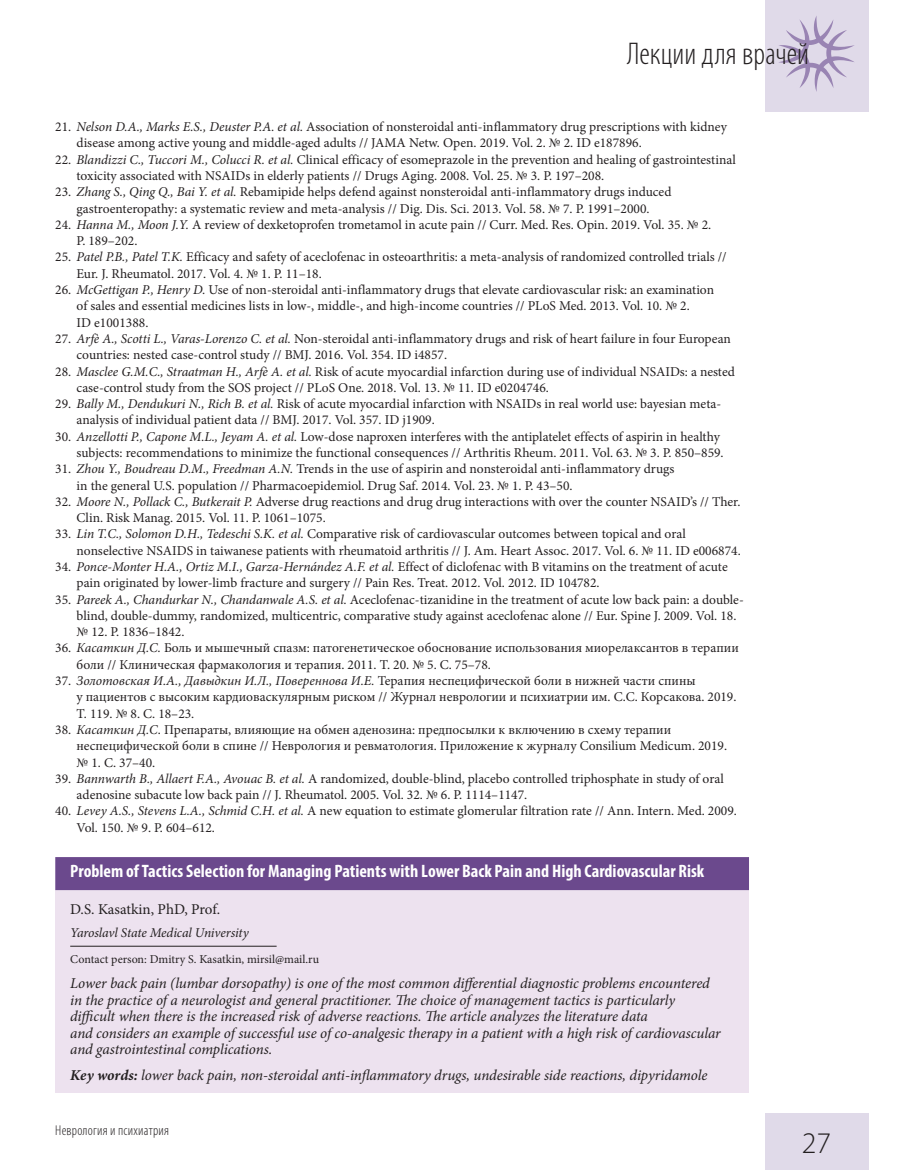
<style>
.page{position:relative;width:915px;height:1170px;background:#fff}
.page>*{position:absolute;margin:0;border:0;box-sizing:border-box;transform-origin:0 0}
.t1{font:300 condensed 31.5px "Myriad Pro";color:#231f20}
.t2{font:300 30px "Myriad Pro";color:#231f20}
.t3{font:700 condensed 18px "Myriad Pro";color:#fff}
.t4{font:italic 15px/16.5px "Minion Pro";letter-spacing:-.01em;color:#231f20}
.t5{font:15px "Minion Pro";letter-spacing:-.005em;color:#231f20}
.t6{font:300 condensed 14.25px "Myriad Pro";letter-spacing:.015em;color:#231f20}
.t7{font:13.5px/16.4px "Minion Pro";color:#231f20}
.t8{font:italic 13.5px "Minion Pro";letter-spacing:-.01em;color:#231f20}
.t9{font:12px "Minion Pro";color:#231f20}
.s1{font-style:italic}
.s2{font-weight:700}
</style>
<div class="page">
<div style="left:764px;top:1113px;width:103px;height:56px;background:#e0dae9"></div>
<div style="left:764px;top:0;width:103px;height:111px;background:#e0dae9"></div>
<svg style="left:779px;top:16px;width:75px;height:76px"></svg>
<div style="left:55px;top:857px;width:693px;height:234px;background:#ede2ef"></div>
<div style="left:55px;top:857px;width:693px;height:33px;background:#6b498d"></div>
<hr style="left:70px;top:945px;width:206px;height:1px;background:#231f20">
<h1 class="t1" style="left:627px;top:35px;width:183px">Лекции для врачей</h1>
<p class="t7" style="left:77px;top:119px;width:651px;text-indent:-21px">21. <span class="s1">Nelson D.A., Marks E.S., Deuster P.A. et al.</span> Association of nonsteroidal anti-inflammatory drug prescriptions with kidney disease among active young and middle-aged adults // JAMA Netw. Open. 2019. Vol. 2. № 2. ID e187896.</p>
<p class="t7" style="left:77px;top:151px;width:660px;text-indent:-21px">22. <span class="s1">Blandizzi C., Tuccori M., Colucci R. et al.</span> Clinical efficacy of esomeprazole in the prevention and healing of gastrointestinal toxicity associated with NSAIDs in elderly patients // Drugs Aging. 2008. Vol. 25. № 3. P. 197–208.</p>
<p class="t7" style="left:55px;top:184px;width:617px;text-align:center">23. <span class="s1">Zhang S., Qing Q., Bai Y. et al.</span> Rebamipide helps defend against nonsteroidal anti-inflammatory drugs induced gastroenteropathy: a systematic review and meta-analysis // Dig. Dis. Sci. 2013. Vol. 58. № 7. P. 1991–2000.</p>
<p class="t7" style="left:77px;top:216px;width:636px;text-indent:-21px">24. <span class="s1">Hanna M., Moon J.Y.</span> A review of dexketoprofen trometamol in acute pain // Curr. Med. Res. Opin. 2019. Vol. 35. № 2.<br>P. 189–202.</p>
<p class="t7" style="left:77px;top:249px;width:651px;text-indent:-21px">25. <span class="s1">Patel P.B., Patel T.K.</span> Efficacy and safety of aceclofenac in osteoarthritis: a meta-analysis of randomized controlled trials //<br>Eur. J. Rheumatol. 2017. Vol. 4. № 1. P. 11–18.</p>
<p class="t7" style="left:77px;top:281px;width:638px;text-indent:-21px">26. <span class="s1">McGettigan P., Henry D.</span> Use of non-steroidal anti-inflammatory drugs that elevate cardiovascular risk: an examination of sales and essential medicines lists in low-, middle-, and high-income countries // PLoS Med. 2013. Vol. 10. № 2.<br>ID e1001388.</p>
<p class="t7" style="left:77px;top:330px;width:655px;text-indent:-21px">27. <span class="s1">Arfè A., Scotti L., Varas-Lorenzo C. et al.</span> Non-steroidal anti-inflammatory drugs and risk of heart failure in four European countries: nested case-control study // BMJ. 2016. Vol. 354. ID i4857.</p>
<p class="t7" style="left:77px;top:363px;width:659px;text-indent:-21px">28. <span class="s1">Masclee G.M.C., Straatman H., Arfè A. et al.</span> Risk of acute myocardial infarction during use of individual NSAIDs: a nested case-control study from the SOS project // PLoS One. 2018. Vol. 13. № 11. ID e0204746.</p>
<p class="t7" style="left:77px;top:395px;width:646px;text-indent:-21px">29. <span class="s1">Bally M., Dendukuri N., Rich B. et al.</span> Risk of acute myocardial infarction with NSAIDs in real world use: bayesian meta&shy;analysis of individual patient data // BMJ. 2017. Vol. 357. ID j1909.</p>
<p class="t7" style="left:55px;top:428px;width:669px;text-align:right">30. <span class="s1">Anzellotti P., Capone M.L., Jeyam A. et al.</span> Low-dose naproxen interferes with the antiplatelet effects of aspirin in healthy subjects: recommendations to minimize the functional consequences // Arthritis Rheum. 2011. Vol. 63. № 3. P. 850–859.</p>
<p class="t7" style="left:77px;top:461px;width:599px;text-indent:-21px">31. <span class="s1">Zhou Y., Boudreau D.M., Freedman A.N.</span> Trends in the use of aspirin and nonsteroidal anti-inflammatory drugs in the general U.S. population // Pharmacoepidemiol. Drug Saf. 2014. Vol. 23. № 1. P. 43–50.</p>
<p class="t7" style="left:77px;top:493px;width:665px;text-indent:-21px">32. <span class="s1">Moore N., Pollack C., Butkerait P.</span> Adverse drug reactions and drug drug interactions with over the counter NSAID’s // Ther.<br>Clin. Risk Manag. 2015. Vol. 11. P. 1061–1075.</p>
<p class="t7" style="left:77px;top:526px;width:665px;text-indent:-21px">33. <span class="s1">Lin T.C., Solomon D.H., Tedeschi S.K. et al.</span> Comparative risk of cardiovascular outcomes between topical and oral nonselective NSAIDS in taiwanese patients with rheumatoid arthritis // J. Am. Heart Assoc. 2017. Vol. 6. № 11. ID e006874.</p>
<p class="t7" style="left:77px;top:558px;width:652px;text-indent:-21px">34. <span class="s1">Ponce-Monter H.A., Ortiz M.I., Garza-Hernández A.F. et al.</span> Effect of diclofenac with B vitamins on the treatment of acute pain originated by lower-limb fracture and surgery // Pain Res. Treat. 2012. Vol. 2012. ID 104782.</p>
<p class="t7" style="left:77px;top:591px;width:668px;text-indent:-21px">35. <span class="s1">Pareek A., Chandurkar N., Chandanwale A.S. et al.</span> Aceclofenac-tizanidine in the treatment of acute low back pain: a double&shy;blind, double-dummy, randomized, multicentric, comparative study against aceclofenac alone // Eur. Spine J. 2009. Vol. 18. № 12. P. 1836–1842.</p>
<p class="t7" style="left:77px;top:640px;width:663px;text-indent:-21px">36. <span class="s1">Касаткин Д.С.</span> Боль и мышечный спазм: патогенетическое обоснование использования миорелаксантов в терапии боли // Клиническая фармакология и терапия. 2011. Т. 20. № 5. С. 75–78.</p>
<p class="t7" style="left:77px;top:672px;width:661px;text-indent:-21px">37. <span class="s1">Золотовская И.А., Давыдкин И.Л., Повереннова И.Е.</span> Терапия неспецифической боли в нижней части спины<br>у пациентов с высоким кардиоваскулярным риском // Журнал неврологии и психиатрии им. С.С. Корсакова. 2019.<br>Т. 119. № 8. С. 18–23.</p>
<p class="t7" style="left:77px;top:721px;width:651px;text-indent:-21px">38. <span class="s1">Касаткин Д.С</span>. Препараты, влияющие на обмен аденозина: предпосылки к включению в схему терапии неспецифической боли в спине // Неврология и ревматология. Приложение к журналу Consilium Medicum. 2019. № 1. С. 37–40.</p>
<p class="t7" style="left:77px;top:770px;width:648px;text-indent:-21px">39. <span class="s1">Bannwarth B., Allaert F.A., Avouac B. et al.</span> A randomized, double-blind, placebo controlled triphosphate in study of oral adenosine subacute low back pain // J. Rheumatol. 2005. Vol. 32. № 6. P. 1114–1147.</p>
<p class="t7" style="left:77px;top:802px;width:661px;text-indent:-21px">40. <span class="s1">Levey A.S., Stevens L.A., Schmid C.H. et al.</span> A new equation to estimate glomerular filtration rate // Ann. Intern. Med. 2009.<br>Vol. 150. № 9. P. 604–612.</p>
<h3 class="t3" style="left:70px;top:860px;width:635px">Problem of Tactics Selection for Managing Patients with Lower Back Pain and High Cardiovascular Risk</h3>
<p class="t5" style="left:70px;top:898px;width:151px">D.S. Kasatkin, PhD, Prof.</p>
<p class="t8" style="left:70px;top:923px;width:180px">Yaroslavl State Medical University</p>
<p class="t9" style="left:70px;top:951px;width:250px">Contact person: Dmitry S. Kasatkin, mirsil@mail.ru</p>
<p class="t4" style="left:70px;top:975px;width:651px">Lower back pain (lumbar dorsopathy) is one of the most common differential diagnostic problems encountered in the practice of a neurologist and general practitioner. The choice of management tactics is particularly difficult when there is the increased risk of adverse reactions. The article analyzes the literature data<br>and considers an example of successful use of co-analgesic therapy in a patient with a high risk of cardiovascular and gastrointestinal complications.</p>
<p class="t4" style="left:70px;top:1066px;width:638px"><span class="s2">Key words:</span> lower back pain, non-steroidal anti-inflammatory drugs, undesirable side reactions, dipyridamole</p>
<p class="t6" style="left:55px;top:1121px;width:115px">Неврология и психиатрия</p>
<h2 class="t2" style="left:801px;top:1125px;width:31px">27</h2>
</div>
